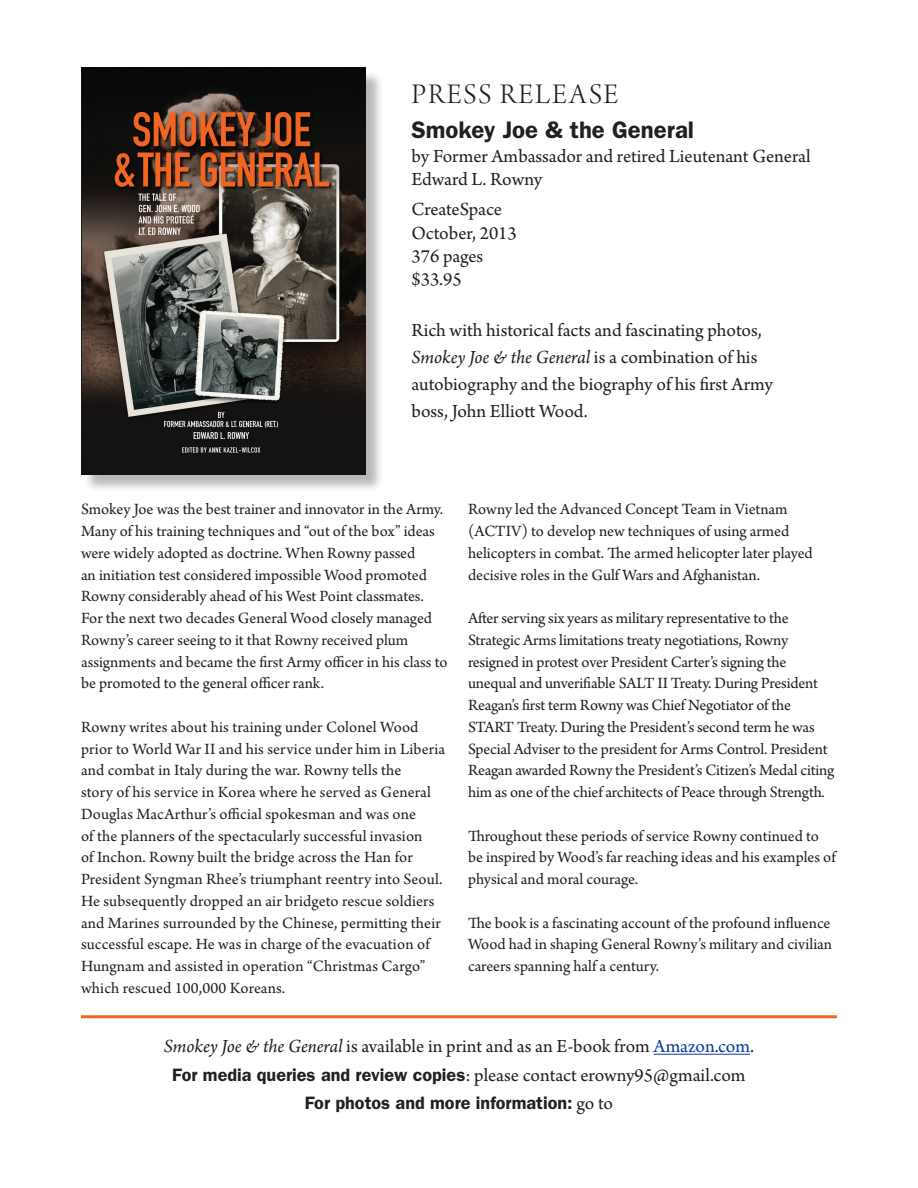
<style>
.page{position:relative;width:918px;height:1188px;background:#fff}
.page>*{position:absolute;margin:0;border:0;box-sizing:border-box;transform-origin:0 0}
.t1{font:30px "Arno Pro Light Display";letter-spacing:.06em;color:#231f20}
.t2{font:600 24px "Franklin Gothic";color:#231f20}
.t3{font:19.5px/27px "Arno Pro";color:#231f20}
.t4{font:600 18px "Franklin Gothic";color:#231f20}
.t5{font:16.5px/21.8px "Arno Pro";color:#231f20}
.s1{font-style:italic}
.s2{color:#063b9e}
.s3{font-family:"Franklin Gothic";font-weight:600;font-size:18px}
.s4{font-family:"Arno Pro";font-weight:400;font-size:19.5px}
</style>
<div class="page">
<div style="left:83px;top:70px;width:302px;height:423px;background:#231f20;opacity:.32"></div>
<img style="left:81px;top:68px;width:285px;height:406px">
<hr style="left:81px;top:1015px;width:756px;height:3px;background:#f36421">
<hr style="left:654px;top:1054px;width:96px;height:1px;background:#063b9e">
<p class="t1" style="left:412px;top:78px;width:208px">PRESS RELEASE</p>
<p class="t2" style="left:411px;top:116px;width:284px">Smokey Joe &amp; the General</p>
<p class="t3" style="left:411px;top:145px;width:401px;line-height:23.4px">by Former Ambassador and retired Lieutenant General<br>Edward L. Rowny</p>
<p class="t3" style="left:411px;top:197px;width:92px">CreateSpace</p>
<p class="t3" style="left:411px;top:220px;width:107px">October, 2013</p>
<p class="t3" style="left:411px;top:244px;width:73px">376 pages</p>
<p class="t3" style="left:411px;top:267px;width:52px">$33.95</p>
<p class="t3" style="left:411px;top:317px;width:363px">Rich with historical facts and fascinating photos, <span class="s1">Smokey Joe &amp; the General</span> is a combination of his autobiography and the biography of his first Army boss, John Elliott Wood.</p>
<p class="t5" style="left:81px;top:500px;width:368px">Smokey Joe was the best trainer and innovator in the Army.<br>Many of his training techniques and “out of the box” ideas were widely adopted as doctrine. When Rowny passed<br>an initiation test considered impossible Wood promoted Rowny considerably ahead of his West Point classmates.<br>For the next two decades General Wood closely managed Rowny’s career seeing to it that Rowny received plum assignments and became the first Army officer in his class to be promoted to the general officer rank.</p>
<p class="t5" style="left:81px;top:717px;width:366px">Rowny writes about his training under Colonel Wood prior to World War II and his service under him in Liberia and combat in Italy during the war. Rowny tells the<br>story of his service in Korea where he served as General Douglas MacArthur’s official spokesman and was one<br>of the planners of the spectacularly successful invasion<br>of Inchon. Rowny built the bridge across the Han for President Syngman Rhee’s triumphant reentry into Seoul.<br>He subsequently dropped an air bridgeto rescue soldiers and Marines surrounded by the Chinese, permitting their successful escape. He was in charge of the evacuation of Hungnam and assisted in operation “Christmas Cargo” which rescued 100,000 Koreans.</p>
<p class="t5" style="left:468px;top:500px;width:346px">Rowny led the Advanced Concept Team in Vietnam (ACTIV) to develop new techniques of using armed helicopters in combat. The armed helicopter later played decisive roles in the Gulf Wars and Afghanistan.</p>
<p class="t5" style="left:468px;top:608px;width:368px">After serving six years as military representative to the Strategic Arms limitations treaty negotiations, Rowny resigned in protest over President Carter’s signing the unequal and unverifiable SALT II Treaty. During President Reagan’s first term Rowny was Chief Negotiator of the START Treaty. During the President’s second term he was Special Adviser to the president for Arms Control. President Reagan awarded Rowny the President’s Citizen’s Medal citing him as one of the chief architects of Peace through Strength.</p>
<p class="t5" style="left:468px;top:826px;width:369px">Throughout these periods of service Rowny continued to be inspired by Wood’s far reaching ideas and his examples of physical and moral courage.</p>
<p class="t5" style="left:468px;top:913px;width:366px;text-align:justify">The book is a fascinating account of the profound influence Wood had in shaping General Rowny’s military and civilian careers spanning half a century.</p>
<p class="t3" style="left:164px;top:1034px;width:592px"><span class="s1">Smokey Joe &amp; the General</span> is available in print and as an E-book from <span class="s2">Amazon.com</span>.</p>
<p class="t3" style="left:172px;top:1062px;width:575px"><span class="s3">For media queries and review copies</span>: please contact erowny95@gmail.com</p>
<p class="t4" style="left:305px;top:1092px;width:310px">For photos and more information: <span class="s4">go to</span></p>
</div>
